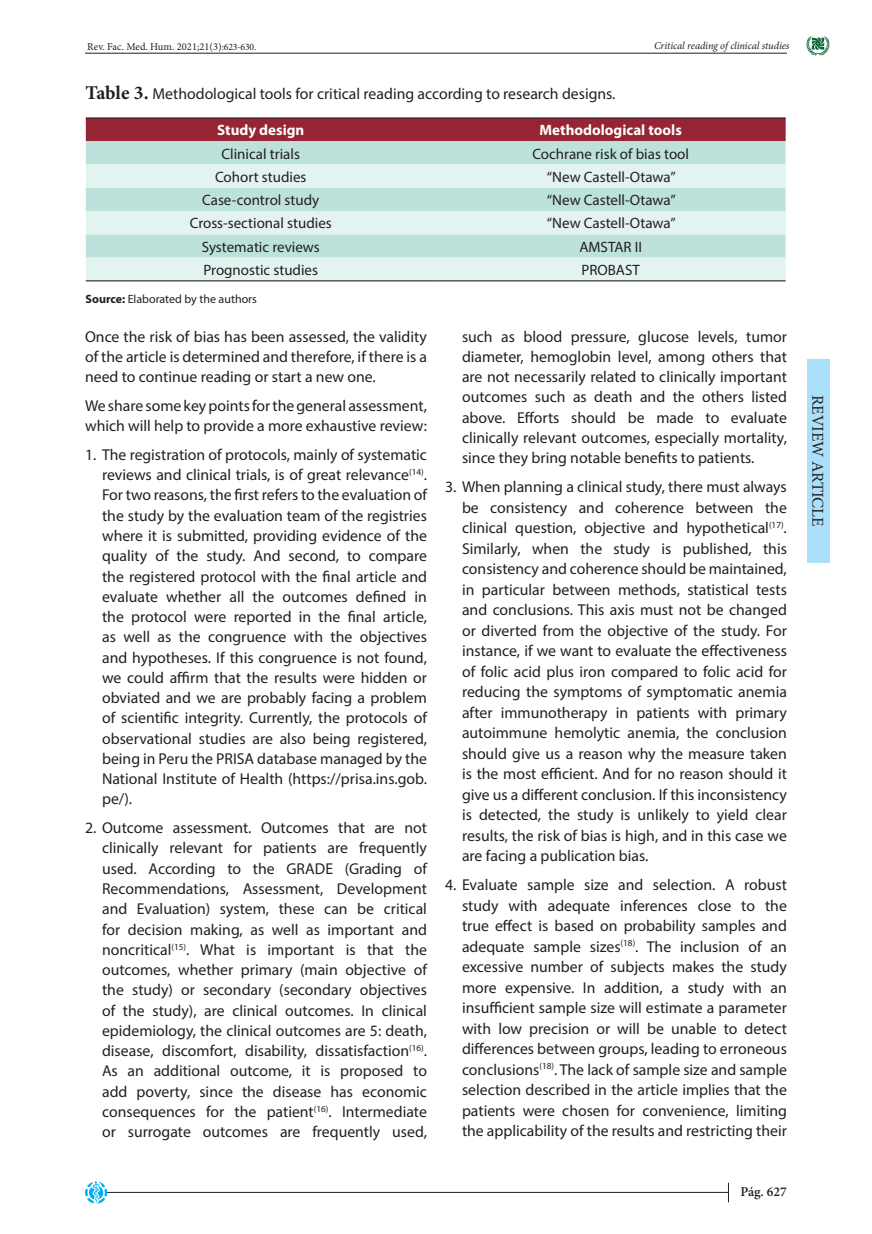
<style>
.page{position:relative;width:872px;height:1234px;background:#fff}
.page>*{position:absolute;margin:0;border:0;box-sizing:border-box;transform-origin:0 0}
.t1{font:16.5px "Minion Pro";color:#231f20}
.PARRAFO_OK{font:15.75px/20.2px "Myriad Pro";color:#231f20;text-align:justify}
.TEXTO_CUADRO{font:15px "Myriad Pro";color:#231f20}
.TITU_CUADRO{font:700 15px "Myriad Pro";color:#fff}
.t2{font:600 13.5px "Minion Pro";color:#231f20}
.PARRAFO_OK-2{font:12px "Myriad Pro";color:#231f20}
.t3{font:10.5px "Minion Pro";color:#231f20}
.t4{font:italic 10.5px "Minion Pro";letter-spacing:-.01em;color:#231f20}
.s1{font-size:9.75px}
.s2{font-family:"Minion Pro";font-weight:700;font-size:19.5px}
.s3{font-weight:700}
</style>
<div class="page">
<hr style="left:85px;top:53px;width:702px;height:1px;background:#231f20">
<svg style="left:806px;top:36px;width:24px;height:20px"></svg>
<hr style="left:106px;top:1191px;width:623px;height:1px;background:#231f20">
<svg style="left:85px;top:1181px;width:23px;height:23px"></svg>
<svg style="left:728px;top:1182px;width:1px;height:19px"></svg>
<div style="left:807px;top:359px;width:22px;height:204px;background:#aae0f9"></div>
<div style="left:86px;top:118px;width:699px;height:23px;background:#962435"></div>
<div style="left:86px;top:141px;width:699px;height:23px;background:#bde2dc"></div>
<svg style="left:86px;top:164px;width:699px;height:116px;background:#d4ece8"></svg>
<hr style="left:86px;top:117px;width:350px;height:1px;background:#231f20">
<hr style="left:436px;top:117px;width:349px;height:1px;background:#231f20">
<hr style="left:86px;top:280px;width:350px;height:1px;background:#231f20">
<hr style="left:436px;top:280px;width:349px;height:1px;background:#231f20">
<p class="t3" style="left:87px;top:40px;width:170px">Rev. Fac. Med. Hum. 2021;21(3)<span class="s1">:623-630.</span></p>
<p class="t4" style="left:654px;top:39px;width:137px">Critical reading of clinical studies</p>
<p class="PARRAFO_OK" style="left:86px;top:84px;width:531px"><span class="s2">Table 3.</span> Methodological tools for critical reading according to research designs.</p>
<p class="TITU_CUADRO" style="left:217px;top:120px;width:89px">Study design</p>
<p class="TITU_CUADRO" style="left:539px;top:120px;width:144px">Methodological tools</p>
<p class="TEXTO_CUADRO" style="left:221px;top:144px;width:80px">Clinical trials</p>
<p class="TEXTO_CUADRO" style="left:532px;top:144px;width:158px">Cochrane risk of bias tool</p>
<p class="TEXTO_CUADRO" style="left:215px;top:167px;width:93px">Cohort studies</p>
<p class="TEXTO_CUADRO" style="left:547px;top:167px;width:130px">“New Castell-Otawa”</p>
<p class="TEXTO_CUADRO" style="left:202px;top:191px;width:119px">Case-control study</p>
<p class="TEXTO_CUADRO" style="left:547px;top:191px;width:130px">“New Castell-Otawa”</p>
<p class="TEXTO_CUADRO" style="left:190px;top:214px;width:144px">Cross-sectional studies</p>
<p class="TEXTO_CUADRO" style="left:547px;top:214px;width:130px">“New Castell-Otawa”</p>
<p class="TEXTO_CUADRO" style="left:202px;top:237px;width:120px">Systematic reviews</p>
<p class="TEXTO_CUADRO" style="left:579px;top:237px;width:64px">AMSTAR II</p>
<p class="TEXTO_CUADRO" style="left:203px;top:260px;width:116px">Prognostic studies</p>
<p class="TEXTO_CUADRO" style="left:581px;top:260px;width:60px">PROBAST</p>
<p class="PARRAFO_OK-2" style="left:86px;top:291px;width:173px"><span class="s3">Source:</span> Elaborated by the authors</p>
<p class="PARRAFO_OK" style="left:85px;top:326px;width:343px">Once the risk of bias has been assessed, the validity of the article is determined and therefore, if there is a need to continue reading or start a new one.</p>
<p class="PARRAFO_OK" style="left:85px;top:395px;width:343px">We share some key points for the general assessment, which will help to provide a more exhaustive review:</p>
<p class="PARRAFO_OK" style="left:102px;top:444px;width:326px;text-indent:-17px">1. The registration of protocols, mainly of systematic reviews and clinical trials, is of great relevance<sup>(14)</sup>.<br>For two reasons, the first refers to the evaluation of the study by the evaluation team of the registries where it is submitted, providing evidence of the quality of the study. And second, to compare the registered protocol with the final article and evaluate whether all the outcomes defined in the protocol were reported in the final article, as well as the congruence with the objectives and hypotheses. If this congruence is not found, we could affirm that the results were hidden or obviated and we are probably facing a problem of scientific integrity. Currently, the protocols of observational studies are also being registered, being in Peru the PRISA database managed by the National Institute of Health (https://prisa.ins.gob. pe/).</p>
<p class="PARRAFO_OK" style="left:102px;top:817px;width:326px;text-indent:-17px">2. Outcome assessment. Outcomes that are not clinically relevant for patients are frequently used. According to the GRADE (Grading of Recommendations, Assessment, Development and Evaluation) system, these can be critical for decision making, as well as important and noncritical<sup>(15)</sup>. What is important is that the outcomes, whether primary (main objective of the study) or secondary (secondary objectives of the study), are clinical outcomes. In clinical epidemiology, the clinical outcomes are 5: death, disease, discomfort, disability, dissatisfaction<sup>(16)</sup>.<br>As an additional outcome, it is proposed to add poverty, since the disease has economic consequences for the patient<sup>(16)</sup>. Intermediate or surrogate outcomes are frequently used,</p>
<p class="PARRAFO_OK" style="left:462px;top:326px;width:326px">such as blood pressure, glucose levels, tumor diameter, hemoglobin level, among others that are not necessarily related to clinically important outcomes such as death and the others listed above. Efforts should be made to evaluate clinically relevant outcomes, especially mortality, since they bring notable benefits to patients.</p>
<p class="PARRAFO_OK" style="left:462px;top:476px;width:326px;text-indent:-17px">3. When planning a clinical study, there must always be consistency and coherence between the clinical question, objective and hypothetical<sup>(17)</sup>.<br>Similarly, when the study is published, this consistency and coherence should be maintained, in particular between methods, statistical tests and conclusions. This axis must not be changed or diverted from the objective of the study. For instance, if we want to evaluate the effectiveness of folic acid plus iron compared to folic acid for reducing the symptoms of symptomatic anemia after immunotherapy in patients with primary autoimmune hemolytic anemia, the conclusion should give us a reason why the measure taken is the most efficient. And for no reason should it give us a different conclusion. If this inconsistency is detected, the study is unlikely to yield clear results, the risk of bias is high, and in this case we are facing a publication bias.</p>
<p class="PARRAFO_OK" style="left:462px;top:874px;width:326px;text-indent:-17px">4. Evaluate sample size and selection. A robust study with adequate inferences close to the true effect is based on probability samples and adequate sample sizes<sup>(18)</sup>. The inclusion of an excessive number of subjects makes the study more expensive. In addition, a study with an insufficient sample size will estimate a parameter with low precision or will be unable to detect differences between groups, leading to erroneous conclusions<sup>(18)</sup>. The lack of sample size and sample selection described in the article implies that the patients were chosen for convenience, limiting the applicability of the results and restricting their</p>
<p class="t2" style="left:740px;top:1181px;width:48px">Pág. 627</p>
<p class="t1" style="left:829px;top:395px;width:133px;rotate:90deg">REVIEW ARTICLE</p>
</div>
